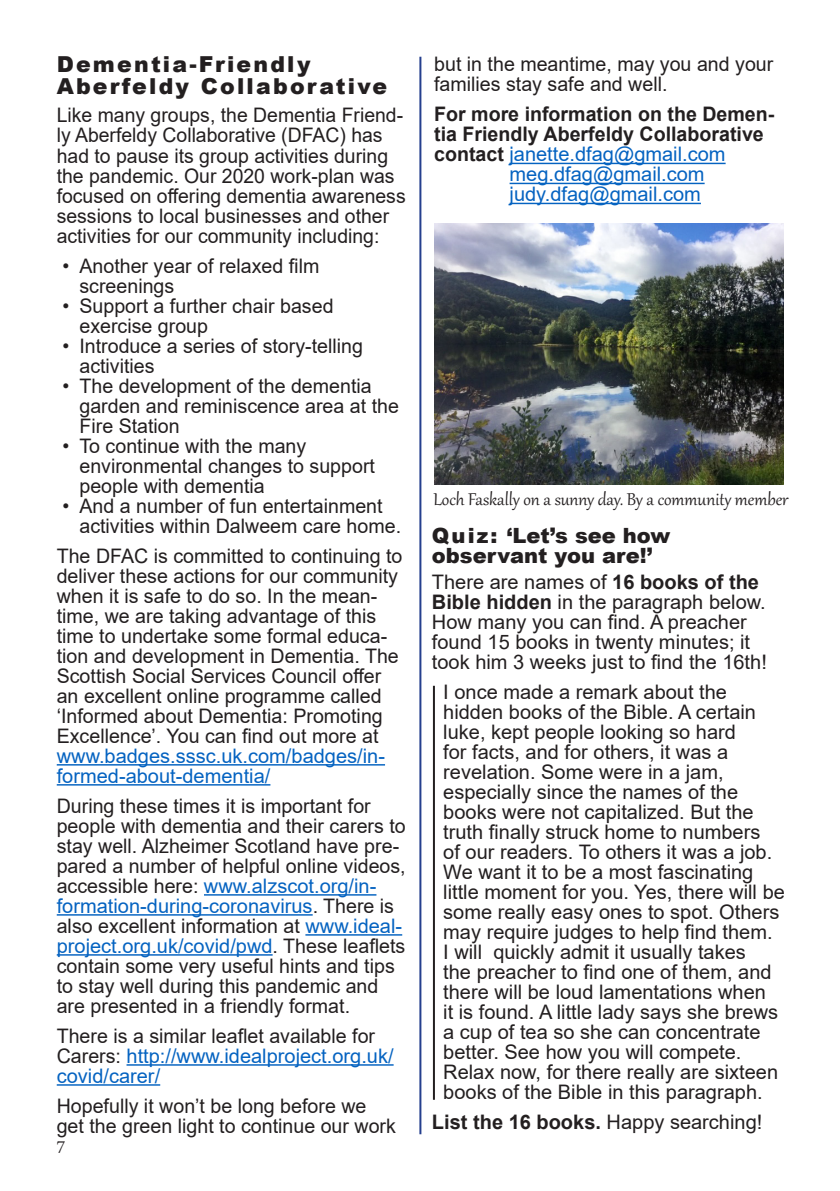
<style>
.page{position:relative;width:840px;height:1191px;background:#fff}
.page>*{position:absolute;margin:0;border:0;box-sizing:border-box;transform-origin:0 0}
.Big_fat_titles{font:900 22px/22px "Arial";letter-spacing:.1em;color:#231f20}
.t1{font:22px "Gabriola";color:#231f20}
.Italicised_captions{font:21px "Gabriola";color:#231f20}
.Big_fat_titles-2{font:900 21px/20px "Arial";color:#231f20}
.Bog_standard{font:20px/20px "Arial";color:#231f20}
.Bog_standard-2{font:20px/20px "Arial";color:#0563c1}
.Bog_standard-3{font:700 20px "Arial";color:#231f20}
.s1{color:#0563c1}
.s2{color:#231f20}
.s3{font-weight:700;color:#231f20}
.s4{font-weight:700}
.s5{font-weight:400}
</style>
<div class="page">
<hr style="left:419px;top:57px;width:2px;height:1077px;background:#253f8e">
<hr style="left:432px;top:686px;width:2px;height:413px;background:#231f20">
<img style="left:434px;top:224px;width:348px;height:260px">
<hr style="left:57px;top:764px;width:328px;height:1px;background:#0563c1">
<hr style="left:57px;top:784px;width:213px;height:1px;background:#0563c1">
<hr style="left:204px;top:894px;width:172px;height:1px;background:#0563c1">
<hr style="left:57px;top:914px;width:255px;height:1px;background:#0563c1">
<hr style="left:305px;top:934px;width:97px;height:1px;background:#0563c1">
<hr style="left:57px;top:954px;width:215px;height:1px;background:#0563c1">
<hr style="left:126px;top:1064px;width:267px;height:1px;background:#0563c1">
<hr style="left:57px;top:1084px;width:103px;height:1px;background:#0563c1">
<hr style="left:509px;top:163px;width:216px;height:1px;background:#0563c1">
<hr style="left:509px;top:183px;width:195px;height:1px;background:#0563c1">
<hr style="left:509px;top:203px;width:191px;height:1px;background:#0563c1">
<p class="Big_fat_titles" style="left:57px;top:53px;width:332px">Dementia-Friendly<br>Aberfeldy Collaborative</p>
<p class="Bog_standard" style="left:57px;top:105px;width:350px">Like many groups, the Dementia Friend&shy;ly Aberfeldy Collaborative (DFAC) has had to pause its group activities during the pandemic. Our 2020 work-plan was focused on offering dementia awareness sessions to local businesses and other activities for our community including:</p>
<p class="Bog_standard" style="left:79px;top:255px;width:241px;text-indent:-17px">• Another year of relaxed film screenings</p>
<p class="Bog_standard" style="left:79px;top:295px;width:255px;text-indent:-17px">• Support a further chair based exercise group</p>
<p class="Bog_standard" style="left:79px;top:335px;width:285px;text-indent:-17px">• Introduce a series of story-telling activities</p>
<p class="Bog_standard" style="left:79px;top:375px;width:321px;text-indent:-17px">• The development of the dementia garden and reminiscence area at the<br>Fire Station</p>
<p class="Bog_standard" style="left:79px;top:435px;width:297px;text-indent:-17px">• To continue with the many environmental changes to support people with dementia</p>
<p class="Bog_standard" style="left:79px;top:495px;width:323px;text-indent:-17px">• And a number of fun entertainment activities within Dalweem care home.</p>
<p class="Bog_standard" style="left:57px;top:545px;width:347px">The DFAC is committed to continuing to deliver these actions for our community when it is safe to do so. In the mean&shy;time, we are taking advantage of this time to undertake some formal educa&shy;tion and development in Dementia. The Scottish Social Services Council offer an excellent online programme called ‘Informed about Dementia: Promoting Excellence’. You can find out more at <span class="s1">www.badges.sssc.uk.com/badges/in&shy;formed-about-dementia/</span></p>
<p class="Bog_standard" style="left:57px;top:795px;width:350px">During these times it is important for people with dementia and their carers to stay well. Alzheimer Scotland have pre&shy;pared a number of helpful online videos, accessible here: <span class="s1">www.alzscot.org/in&shy;formation-during-coronavirus</span>. There is also excellent information at <span class="s1">www.ideal&shy;project.org.uk/covid/pwd</span>. These leaflets contain some very useful hints and tips to stay well during this pandemic and are presented in a friendly format.</p>
<p class="Bog_standard-2" style="left:57px;top:1025px;width:338px"><span class="s2">There is a similar leaflet available for<br>Carers:</span> http://www.idealproject.org.uk/ covid/carer/</p>
<p class="Bog_standard" style="left:57px;top:1095px;width:340px">Hopefully it won’t be long before we get the green light to continue our work</p>
<p class="t1" style="left:57px;top:1128px;width:10px">7</p>
<p class="Bog_standard" style="left:434px;top:54px;width:340px">but in the meantime, may you and your families stay safe and well.</p>
<p class="Bog_standard-3" style="left:434px;top:100px;width:341px">For more information on the Demen-</p>
<p class="Bog_standard-3" style="left:434px;top:120px;width:331px">tia Friendly Aberfeldy Collaborative</p>
<p class="Bog_standard-2" style="left:434px;top:144px;width:293px"><span class="s3">contact</span> janette.dfag@gmail.com</p>
<p class="Bog_standard-2" style="left:509px;top:164px;width:196px">meg.dfag@gmail.com</p>
<p class="Bog_standard-2" style="left:509px;top:184px;width:193px">judy.dfag@gmail.com</p>
<p class="Italicised_captions" style="left:433px;top:485px;width:356px">Loch Faskally on a sunny day. By a community member</p>
<p class="Big_fat_titles-2" style="left:431px;top:525px;width:240px">Quiz: ‘Let’s see how observant you are!’</p>
<p class="Bog_standard" style="left:431px;top:572px;width:336px">There are names of <span class="s4">16 books of the Bible hidden</span> in the paragraph below.<br>How many you can find. A preacher found 15 books in twenty minutes; it took him 3 weeks just to find the 16th!</p>
<p class="Bog_standard" style="left:443px;top:682px;width:343px">I once made a remark about the hidden books of the Bible. A certain luke, kept people looking so hard<br>for facts, and for others, it was a revelation. Some were in a jam, especially since the names of the books were not capitalized. But the truth finally struck home to numbers<br>of our readers. To others it was a job.<br>We want it to be a most fascinating little moment for you. Yes, there will be some really easy ones to spot. Others may require judges to help find them.<br>I will quickly admit it usually takes<br>the preacher to find one of them, and there will be loud lamentations when<br>it is found. A little lady says she brews a cup of tea so she can concentrate better. See how you will compete.<br>Relax now, for there really are sixteen books of the Bible in this paragraph.</p>
<p class="Bog_standard-3" style="left:431px;top:1108px;width:332px">List the 16 books. <span class="s5">Happy searching!</span></p>
</div>
